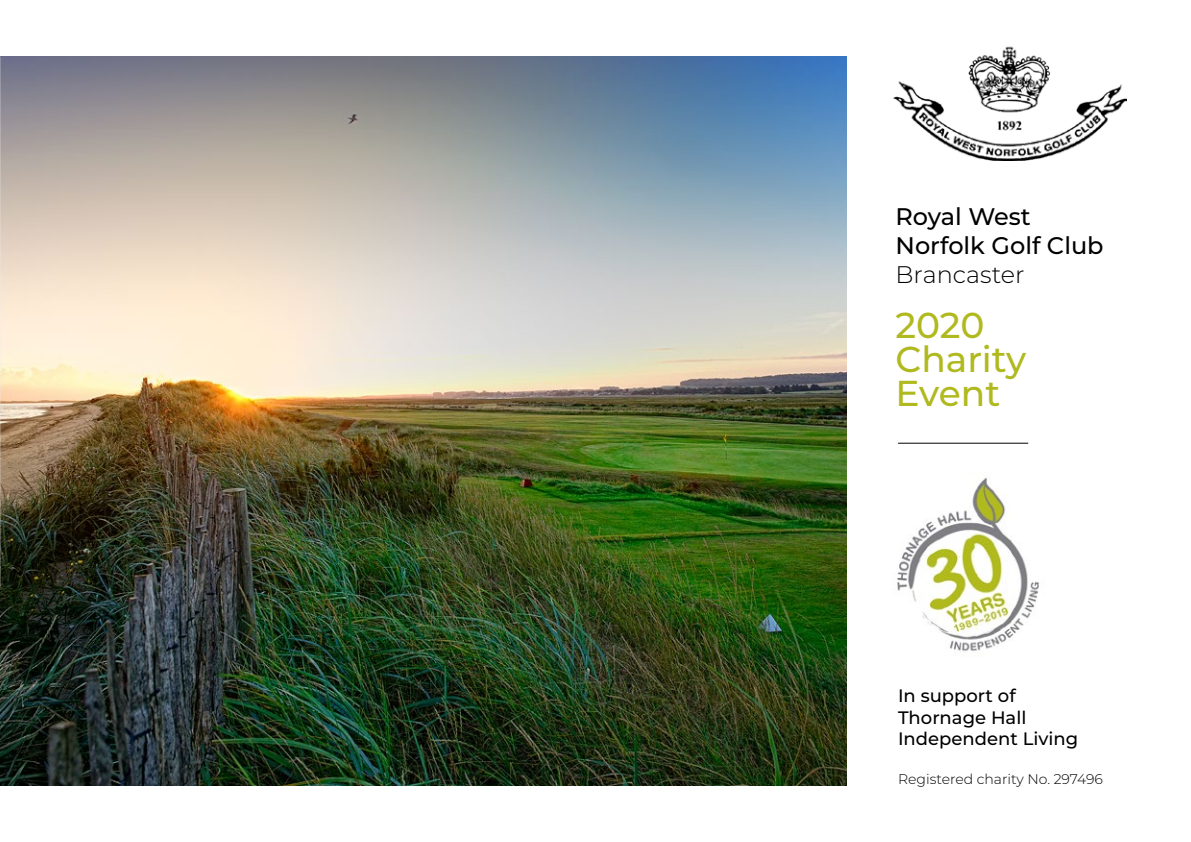
<style>
.page{position:relative;width:1191px;height:842px;background:#fff}
.page>*{position:absolute;margin:0;border:0;box-sizing:border-box;transform-origin:0 0}
.t1{font:500 36px/34px "Montserrat";letter-spacing:-.005em;color:#b0b91e}
.t2{font:500 24px/28.8px "Montserrat";color:#000}
.t3{font:300 24px "Montserrat";color:#000}
.t4{font:500 18px/21.6px "Montserrat";color:#000}
.t5{font:300 14px "Montserrat";color:#000}
.s1{color:#b1b91e}
</style>
<div class="page">
<img style="left:0;top:57px;width:846px;height:728px">
<img style="left:893px;top:46px;width:234px;height:114px">
<img style="left:897px;top:477px;width:143px;height:175px">
<hr style="left:898px;top:443px;width:130px;height:1px;background:#000">
<h2 class="t2" style="left:895px;top:201px;width:210px">Royal West<br>Norfolk Golf Club</h2>
<h2 class="t3" style="left:895px;top:258px;width:131px">Brancaster</h2>
<h1 class="t1" style="left:895px;top:307px;width:132px">2020<br>Charity<br>Ev<span class="s1">e</span>nt</h1>
<p class="t4" style="left:898px;top:684px;width:182px">In support of<br>Thornage Hall<br>Independent Living</p>
<p class="t5" style="left:898px;top:769px;width:206px">Registered charity No. 297496</p>
</div>
